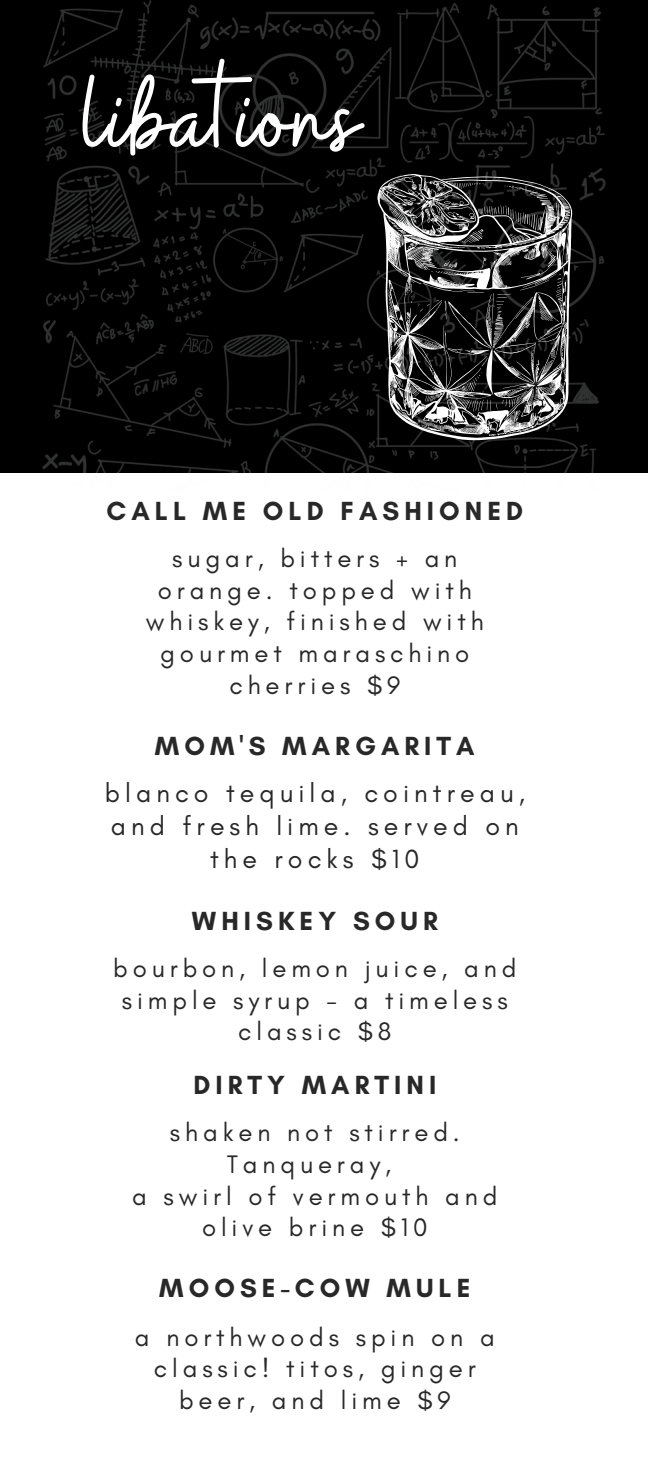
<style>
.page{position:relative;width:648px;height:1458px;background:#fff}
.page>*{position:absolute;margin:0;border:0;box-sizing:border-box;transform-origin:0 0}
.t1{font:123.52px "Buffalo";letter-spacing:.015em;color:#fff}
.t2{font:700 26.78px "Glacial Indifference";letter-spacing:.19em;color:#282828}
.t3{font:26.78px/33.1px "Glacial Indifference";letter-spacing:.19em;color:#282828;text-align:center}
.t4{font:25.88px/31.7px "Glacial Indifference";letter-spacing:.19em;color:#282828;text-align:center}
</style>
<div class="page">
<div style="left:0;top:0;width:648px;height:472px;background:#000"></div>
<img style="left:42px;top:0;width:564px;height:473px">
<p class="t1" style="left:81px;top:40px;width:279px">libations</p>
<h2 class="t2" style="left:107px;top:495px;width:418px">CALL ME OLD FASHIONED</h2>
<p class="t4" style="left:146px;top:542px;width:340px">sugar, bitters + an orange. topped with whiskey, finished with gourmet maraschino cherries $9</p>
<h2 class="t2" style="left:155px;top:729px;width:321px">MOM'S MARGARITA</h2>
<p class="t3" style="left:105px;top:776px;width:422px">blanco tequila, cointreau, and fresh lime. served on the rocks $10</p>
<h2 class="t2" style="left:192px;top:905px;width:247px">WHISKEY SOUR</h2>
<p class="t4" style="left:113px;top:952px;width:405px">bourbon, lemon juice, and simple syrup - a timeless classic $8</p>
<p class="t2" style="left:193px;top:1069px;width:244px">DIRTY MARTINI</p>
<p class="t4" style="left:132px;top:1116px;width:367px">shaken not stirred.<br>Tanqueray,<br>a swirl of vermouth and olive brine $10</p>
<h1 class="t2" style="left:159px;top:1272px;width:313px">MOOSE-COW MULE</h1>
<p class="t4" style="left:135px;top:1321px;width:361px">a northwoods spin on a classic! titos, ginger beer, and lime $9</p>
</div>
